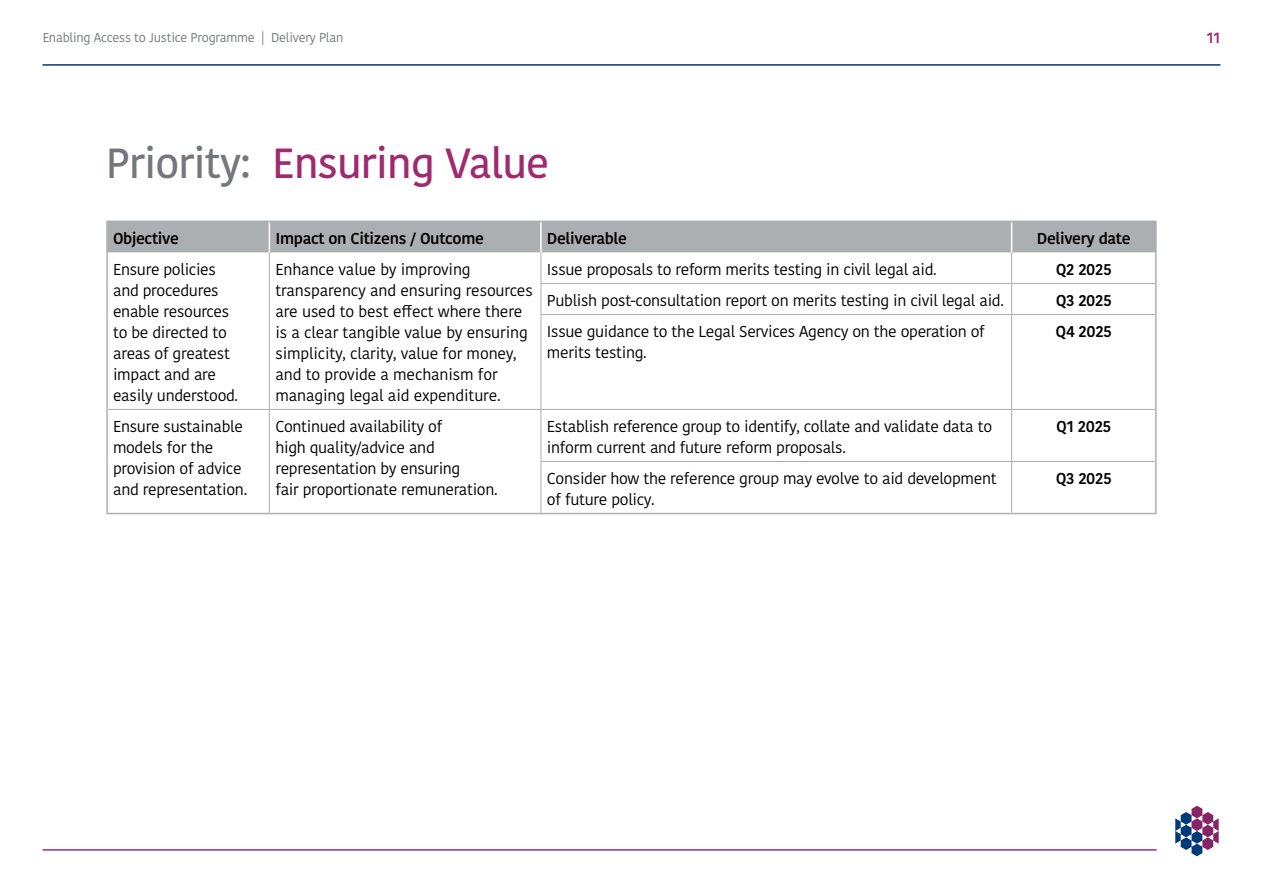
<style>
.page{position:relative;width:1263px;height:893px;background:#fff}
.page>*{position:absolute;margin:0;border:0;box-sizing:border-box;transform-origin:0 0}
.t1{font:500 42px "Kohinoor Bangla";letter-spacing:-.02em;color:#a02a70}
.t2{font:15.75px/21px "Kohinoor Bangla";letter-spacing:-.02em;color:#000}
.t3{font:600 15.75px "Kohinoor Bangla";letter-spacing:-.02em;color:#000}
.t4{font:600 15px "Kohinoor Bangla";color:#a02a70}
.t5{font:12.75px "Kohinoor Bangla";letter-spacing:-.02em;color:#74777b}
.s1{color:#74777b}
</style>
<div class="page">
<hr style="left:43px;top:849px;width:1114px;height:2px;background:#a02a70">
<hr style="left:43px;top:64px;width:1177px;height:2px;background:#003a78">
<svg style="left:1175px;top:806px;width:44px;height:50px"></svg>
<div style="left:108px;top:222px;width:1047px;height:30px;background:#acafb1"></div>
<hr style="left:541px;top:461px;width:470px;height:1px;background:#acafb1">
<hr style="left:1011px;top:461px;width:144px;height:1px;background:#acafb1">
<hr style="left:106px;top:252px;width:2px;height:31px;background:#acafb1">
<hr style="left:1155px;top:252px;width:2px;height:31px;background:#acafb1">
<hr style="left:106px;top:283px;width:2px;height:31px;background:#acafb1">
<hr style="left:1155px;top:283px;width:2px;height:31px;background:#acafb1">
<hr style="left:106px;top:314px;width:2px;height:95px;background:#acafb1">
<hr style="left:1155px;top:314px;width:2px;height:95px;background:#acafb1">
<hr style="left:106px;top:409px;width:2px;height:52px;background:#acafb1">
<hr style="left:1155px;top:409px;width:2px;height:52px;background:#acafb1">
<hr style="left:106px;top:461px;width:2px;height:52px;background:#acafb1">
<hr style="left:1155px;top:461px;width:2px;height:52px;background:#acafb1">
<hr style="left:269px;top:222px;width:1px;height:30px;background:#fff">
<hr style="left:540px;top:222px;width:2px;height:30px;background:#fff">
<hr style="left:1011px;top:222px;width:1px;height:30px;background:#fff">
<hr style="left:106px;top:221px;width:163px;height:1px;background:#acafb1">
<hr style="left:106px;top:222px;width:2px;height:30px;background:#acafb1">
<hr style="left:269px;top:221px;width:272px;height:1px;background:#acafb1">
<hr style="left:541px;top:221px;width:470px;height:1px;background:#acafb1">
<hr style="left:1011px;top:221px;width:146px;height:1px;background:#acafb1">
<hr style="left:1155px;top:222px;width:2px;height:30px;background:#acafb1">
<hr style="left:106px;top:513px;width:163px;height:1px;background:#acafb1">
<hr style="left:269px;top:513px;width:272px;height:1px;background:#acafb1">
<hr style="left:541px;top:513px;width:470px;height:1px;background:#acafb1">
<hr style="left:1011px;top:513px;width:146px;height:1px;background:#acafb1">
<hr style="left:541px;top:283px;width:470px;height:1px;background:#acafb1">
<hr style="left:1011px;top:283px;width:144px;height:1px;background:#acafb1">
<hr style="left:541px;top:314px;width:470px;height:1px;background:#acafb1">
<hr style="left:1011px;top:314px;width:144px;height:1px;background:#acafb1">
<hr style="left:108px;top:409px;width:161px;height:1px;background:#acafb1">
<hr style="left:269px;top:409px;width:272px;height:1px;background:#acafb1">
<hr style="left:541px;top:409px;width:470px;height:1px;background:#acafb1">
<hr style="left:1011px;top:409px;width:144px;height:1px;background:#acafb1">
<hr style="left:269px;top:252px;width:1px;height:31px;background:#acafb1">
<hr style="left:541px;top:252px;width:1px;height:31px;background:#acafb1">
<hr style="left:1011px;top:252px;width:1px;height:31px;background:#acafb1">
<hr style="left:269px;top:283px;width:1px;height:31px;background:#acafb1">
<hr style="left:541px;top:284px;width:1px;height:30px;background:#acafb1">
<hr style="left:1011px;top:284px;width:1px;height:30px;background:#acafb1">
<hr style="left:269px;top:314px;width:1px;height:95px;background:#acafb1">
<hr style="left:541px;top:315px;width:1px;height:94px;background:#acafb1">
<hr style="left:1011px;top:315px;width:1px;height:94px;background:#acafb1">
<hr style="left:269px;top:410px;width:1px;height:51px;background:#acafb1">
<hr style="left:541px;top:410px;width:1px;height:51px;background:#acafb1">
<hr style="left:1011px;top:410px;width:1px;height:51px;background:#acafb1">
<hr style="left:269px;top:461px;width:1px;height:52px;background:#acafb1">
<hr style="left:541px;top:462px;width:1px;height:51px;background:#acafb1">
<hr style="left:1011px;top:462px;width:1px;height:51px;background:#acafb1">
<p class="t5" style="left:43px;top:28px;width:302px">Enabling Access to Justice Programme | Delivery Plan</p>
<p class="t4" style="left:1207px;top:25px;width:15px">11</p>
<h1 class="t1" style="left:106px;top:130px;width:445px"><span class="s1">Priority:</span> Ensuring Value</h1>
<p class="t3" style="left:113px;top:225px;width:67px">Objective</p>
<p class="t3" style="left:275px;top:225px;width:210px">Impact on Citizens / Outcome</p>
<p class="t3" style="left:547px;top:225px;width:81px">Deliverable</p>
<p class="t3" style="left:1037px;top:225px;width:95px">Delivery date</p>
<p class="t2" style="left:113px;top:259px;width:126px">Ensure policies and procedures enable resources to be directed to areas of greatest impact and are easily understood.</p>
<p class="t2" style="left:275px;top:259px;width:259px">Enhance value by improving transparency and ensuring resources are used to best effect where there is a clear tangible value by ensuring simplicity, clarity, value for money, and to provide a mechanism for managing legal aid expenditure.</p>
<p class="t2" style="left:547px;top:259px;width:391px">Issue proposals to reform merits testing in civil legal aid.</p>
<p class="t3" style="left:1056px;top:256px;width:58px">Q2 2025</p>
<p class="t2" style="left:547px;top:290px;width:458px">Publish post-consultation report on merits testing in civil legal aid.</p>
<p class="t3" style="left:1056px;top:287px;width:58px">Q3 2025</p>
<p class="t2" style="left:547px;top:321px;width:439px">Issue guidance to the Legal Services Agency on the operation of merits testing.</p>
<p class="t3" style="left:1055px;top:318px;width:58px">Q4 2025</p>
<p class="t2" style="left:113px;top:416px;width:136px">Ensure sustainable models for the provision of advice and representation.</p>
<p class="t2" style="left:275px;top:416px;width:224px">Continued availability of<br>high quality/advice and representation by ensuring<br>fair proportionate remuneration.</p>
<p class="t2" style="left:547px;top:416px;width:447px">Establish reference group to identify, collate and validate data to inform current and future reform proposals.</p>
<p class="t3" style="left:1056px;top:413px;width:57px">Q1 2025</p>
<p class="t2" style="left:547px;top:468px;width:451px">Consider how the reference group may evolve to aid development of future policy.</p>
<p class="t3" style="left:1056px;top:465px;width:58px">Q3 2025</p>
</div>
